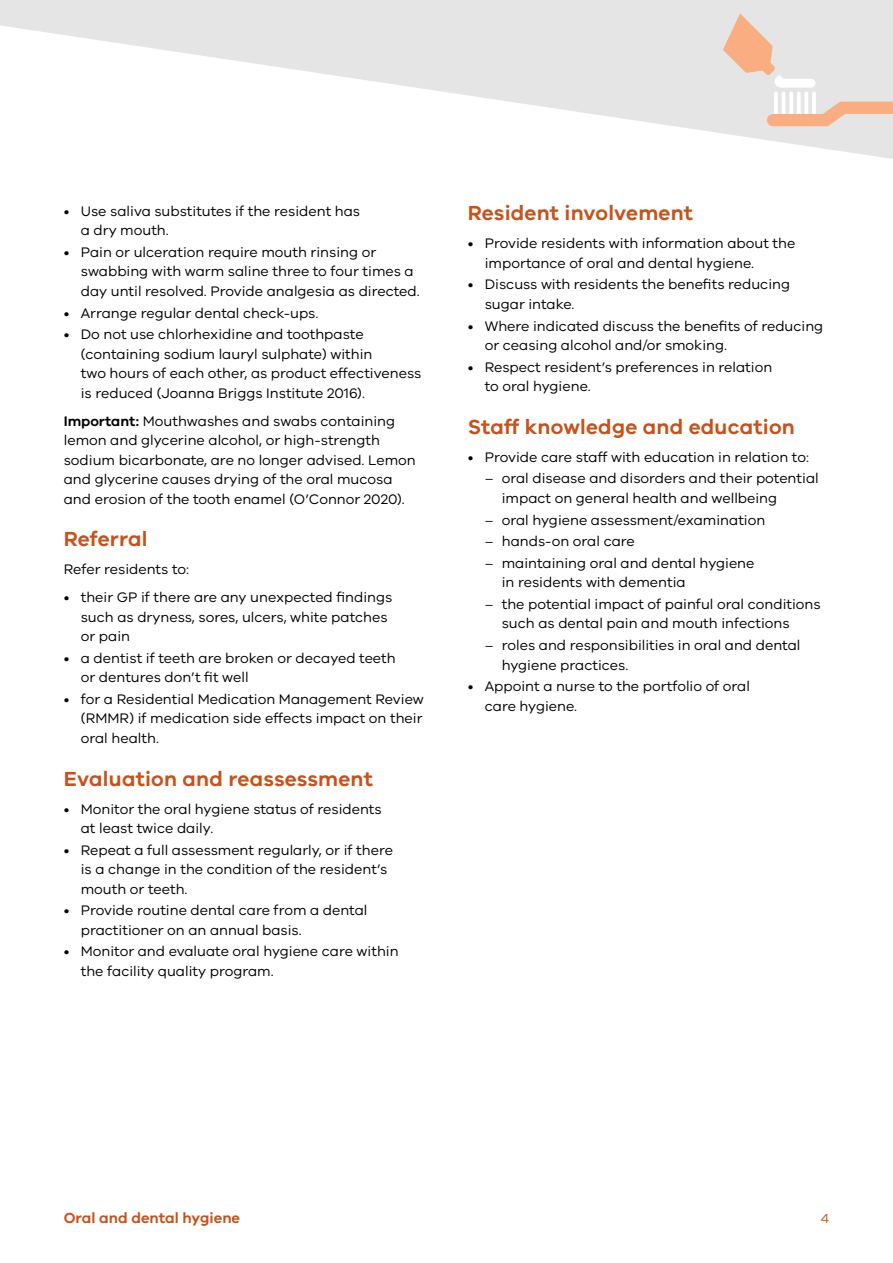
<style>
.page{position:relative;width:893px;height:1263px;background:#fff}
.page>*{position:absolute;margin:0;border:0;box-sizing:border-box;transform-origin:0 0}
.t1{font:600 21px "VIC";letter-spacing:.01em;color:#c7521a}
.t2{font:600 15px "VIC";color:#c7521a}
.t3{font:14.25px/19.5px "VIC";color:#000}
.t4{font:13.5px "VIC";color:#c7521a}
.s1{font-weight:600}
</style>
<div class="page">
<svg style="left:0;top:0;width:893px;height:159px;fill:#e4e5e4"></svg>
<svg style="left:723px;top:13px;width:170px;height:113px;background:#e8dcd3"></svg>
<p class="t3" style="left:81px;top:201px;width:281px;text-indent:-17px">• Use saliva substitutes if the resident has a dry mouth.</p>
<p class="t3" style="left:81px;top:242px;width:340px;text-indent:-17px">• Pain or ulceration require mouth rinsing or swabbing with warm saline three to four times a day until resolved. Provide analgesia as directed.</p>
<p class="t3" style="left:64px;top:303px;width:256px">• Arrange regular dental check-ups.</p>
<p class="t3" style="left:81px;top:324px;width:342px;text-indent:-17px">• Do not use chlorhexidine and toothpaste (containing sodium lauryl sulphate) within<br>two hours of each other, as product effectiveness is reduced (Joanna Briggs Institute 2016).</p>
<p class="t3" style="left:64px;top:411px;width:353px"><span class="s1">Important:</span> Mouthwashes and swabs containing lemon and glycerine alcohol, or high-strength sodium bicarbonate, are no longer advised. Lemon and glycerine causes drying of the oral mucosa and erosion of the tooth enamel (O’Connor 2020).</p>
<h1 class="t1" style="left:64px;top:526px;width:85px">Referral</h1>
<p class="t3" style="left:64px;top:559px;width:127px">Refer residents to:</p>
<p class="t3" style="left:81px;top:587px;width:313px;text-indent:-17px">• their GP if there are any unexpected findings such as dryness, sores, ulcers, white patches or pain</p>
<p class="t3" style="left:81px;top:648px;width:316px;text-indent:-17px">• a dentist if teeth are broken or decayed teeth or dentures don’t fit well</p>
<p class="t3" style="left:81px;top:689px;width:345px;text-align:justify;text-indent:-17px">• for a Residential Medication Management Review (RMMR) if medication side effects impact on their oral health.</p>
<h1 class="t1" style="left:64px;top:766px;width:311px">Evaluation and reassessment</h1>
<p class="t3" style="left:81px;top:798px;width:302px;text-indent:-17px">• Monitor the oral hygiene status of residents at least twice daily.</p>
<p class="t3" style="left:81px;top:840px;width:314px;text-indent:-17px">• Repeat a full assessment regularly, or if there is a change in the condition of the resident’s mouth or teeth.</p>
<p class="t3" style="left:81px;top:900px;width:288px;text-indent:-17px">• Provide routine dental care from a dental practitioner on an annual basis.</p>
<p class="t3" style="left:81px;top:941px;width:319px;text-indent:-17px">• Monitor and evaluate oral hygiene care within the facility quality program.</p>
<h1 class="t1" style="left:468px;top:200px;width:227px">Resident involvement</h1>
<p class="t3" style="left:485px;top:233px;width:312px;text-indent:-17px">• Provide residents with information about the importance of oral and dental hygiene.</p>
<p class="t3" style="left:485px;top:274px;width:307px;text-indent:-17px">• Discuss with residents the benefits reducing sugar intake.</p>
<p class="t3" style="left:485px;top:316px;width:340px;text-indent:-17px">• Where indicated discuss the benefits of reducing or ceasing alcohol and/or smoking.</p>
<p class="t3" style="left:485px;top:357px;width:289px;text-indent:-17px">• Respect resident’s preferences in relation to oral hygiene.</p>
<h1 class="t1" style="left:468px;top:414px;width:329px">Staff knowledge and education</h1>
<p class="t3" style="left:468px;top:447px;width:343px">• Provide care staff with education in relation to:</p>
<p class="t3" style="left:502px;top:468px;width:318px;text-indent:-17px">– oral disease and disorders and their potential impact on general health and wellbeing</p>
<p class="t3" style="left:485px;top:509px;width:282px">– oral hygiene assessment/examination</p>
<p class="t3" style="left:485px;top:531px;width:152px">– hands-on oral care</p>
<p class="t3" style="left:502px;top:553px;width:254px;text-indent:-17px">– maintaining oral and dental hygiene in residents with dementia</p>
<p class="t3" style="left:502px;top:594px;width:320px;text-indent:-17px">– the potential impact of painful oral conditions such as dental pain and mouth infections</p>
<p class="t3" style="left:502px;top:635px;width:300px;text-indent:-17px">– roles and responsibilities in oral and dental hygiene practices.</p>
<p class="t3" style="left:485px;top:676px;width:267px;text-indent:-17px">• Appoint a nurse to the portfolio of oral care hygiene.</p>
<p class="t2" style="left:64px;top:1208px;width:178px">Oral and dental hygiene</p>
<p class="t4" style="left:821px;top:1210px;width:10px">4</p>
</div>
